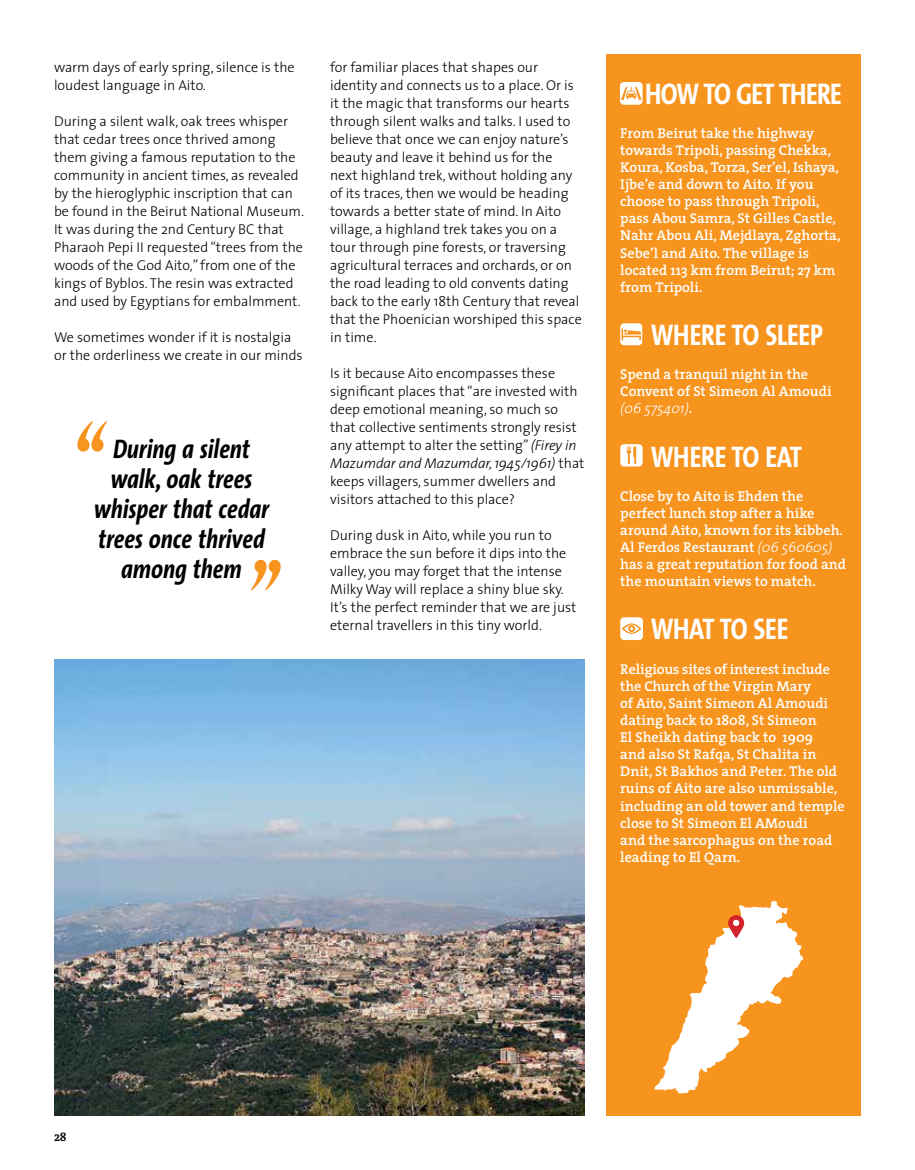
<style>
.page{position:relative;width:915px;height:1170px;background:#fff}
.page>*{position:absolute;margin:0;border:0;box-sizing:border-box;transform-origin:0 0}
.t1{font:700 30px "The Sans Condensed";letter-spacing:-.015em;color:#fff}
.t2{font:italic 700 27px/30px "The Sans Condensed";color:#000;text-align:center}
.t3{font:300 14.25px/18px "The Sans";color:#000}
.t4{font:600 14.25px/17.1px "The Serif";color:#fff}
.t5{font:italic 300 14.25px "The Sans";color:#fff}
.t6{font:700 12px "The Antiqua B7";color:#000}
.s1{font-style:italic}
.s2{font-family:"The Serif";font-weight:600;font-style:normal}
.s3{font-family:"The Sans";font-weight:300;font-style:italic}
</style>
<div class="page">
<div style="left:606px;top:54px;width:254px;height:1061px;background:#f7941e"></div>
<div style="left:619px;top:82px;width:23px;height:23px;background:#fff;border-radius:4px"></div>
<svg style="left:621px;top:87px;width:20px;height:13px"></svg>
<div style="left:620px;top:323px;width:22px;height:22px;background:#fff;border-radius:4px"></div>
<svg style="left:621px;top:328px;width:19px;height:12px"></svg>
<div style="left:620px;top:617px;width:22px;height:23px;background:#fff;border-radius:4px"></div>
<svg style="left:622px;top:623px;width:19px;height:11px"></svg>
<img style="left:54px;top:659px;width:530px;height:456px">
<svg style="left:654px;top:901px;width:149px;height:192px"></svg>
<svg style="left:251px;top:559px;width:30px;height:31px"></svg>
<svg style="left:77px;top:421px;width:30px;height:31px"></svg>
<div style="left:620px;top:444px;width:22px;height:22px;background:#fff;border-radius:4px"></div>
<svg style="left:626px;top:446px;width:10px;height:18px"></svg>
<p class="t3" style="left:54px;top:58px;width:242px">warm days of early spring, silence is the loudest language in Aito.</p>
<p class="t3" style="left:54px;top:112px;width:251px">During a silent walk, oak trees whisper that cedar trees once thrived among them giving a famous reputation to the community in ancient times, as revealed by the hieroglyphic inscription that can be found in the Beirut National Museum.<br>It was during the 2nd Century BC that Pharaoh Pepi II requested “trees from the woods of the God Aito,” from one of the kings of Byblos. The resin was extracted and used by Egyptians for embalmment.</p>
<p class="t3" style="left:54px;top:328px;width:250px">We sometimes wonder if it is nostalgia or the orderliness we create in our minds</p>
<h2 class="t2" style="left:94px;top:433px;width:177px">During a silent walk, oak trees whisper that cedar trees once thrived among them</h2>
<p class="t3" style="left:330px;top:58px;width:253px">for familiar places that shapes our identity and connects us to a place. Or is it the magic that transforms our hearts through silent walks and talks. I used to believe that once we can enjoy nature’s beauty and leave it behind us for the next highland trek, without holding any of its traces, then we would be heading towards a better state of mind. In Aito village, a highland trek takes you on a tour through pine forests, or traversing agricultural terraces and orchards, or on the road leading to old convents dating back to the early 18th Century that reveal that the Phoenician worshiped this space in time.</p>
<p class="t3" style="left:330px;top:364px;width:256px">Is it because Aito encompasses these significant places that “are invested with deep emotional meaning, so much so that collective sentiments strongly resist any attempt to alter the setting” <span class="s1">(Firey in Mazumdar and Mazumdar, 1945/1961)</span> that keeps villagers, summer dwellers and visitors attached to this place?</p>
<p class="t3" style="left:330px;top:526px;width:248px">During dusk in Aito, while you run to embrace the sun before it dips into the valley, you may forget that the intense Milky Way will replace a shiny blue sky.<br>It’s the perfect reminder that we are just eternal travellers in this tiny world.</p>
<h1 class="t1" style="left:645px;top:68px;width:195px">HOW TO GET THERE</h1>
<p class="t4" style="left:620px;top:124px;width:222px">From Beirut take the highway towards Tripoli, passing Chekka,<br>Koura, Kosba, Torza, Ser’el, Ishaya,<br>Ijbe’e and down to Aito. If you choose to pass through Tripoli, pass Abou Samra, St Gilles Castle,<br>Nahr Abou Ali, Mejdlaya, Zghorta,<br>Sebe’l and Aito. The village is located 113 km from Beirut; 27 km from Tripoli.</p>
<h1 class="t1" style="left:650px;top:309px;width:172px">WHERE TO SLEEP</h1>
<p class="t4" style="left:620px;top:365px;width:213px">Spend a tranquil night in the<br>Convent of St Simeon Al Amoudi</p>
<p class="t5" style="left:620px;top:397px;width:73px">(06 575401)<span class="s2">.</span></p>
<h1 class="t1" style="left:650px;top:431px;width:140px">WHERE TO EAT</h1>
<p class="t4" style="left:620px;top:487px;width:227px">Close by to Aito is Ehden the perfect lunch stop after a hike around Aito, known for its kibbeh.<br>Al Ferdos Restaurant <span class="s3">(06 560605) </span>has a great reputation for food and the mountain views to match.</p>
<h1 class="t1" style="left:650px;top:604px;width:139px">WHAT TO SEE</h1>
<p class="t4" style="left:620px;top:659px;width:226px">Religious sites of interest include the Church of the Virgin Mary<br>of Aito, Saint Simeon Al Amoudi dating back to 1808, St Simeon<br>El Sheikh dating back to 1909<br>and also St Rafqa, St Chalita in<br>Dnit, St Bakhos and Peter. The old ruins of Aito are also unmissable, including an old tower and temple close to St Simeon El AMoudi<br>and the sarcophagus on the road leading to El Qarn.</p>
<p class="t6" style="left:54px;top:1130px;width:14px">28</p>
</div>
